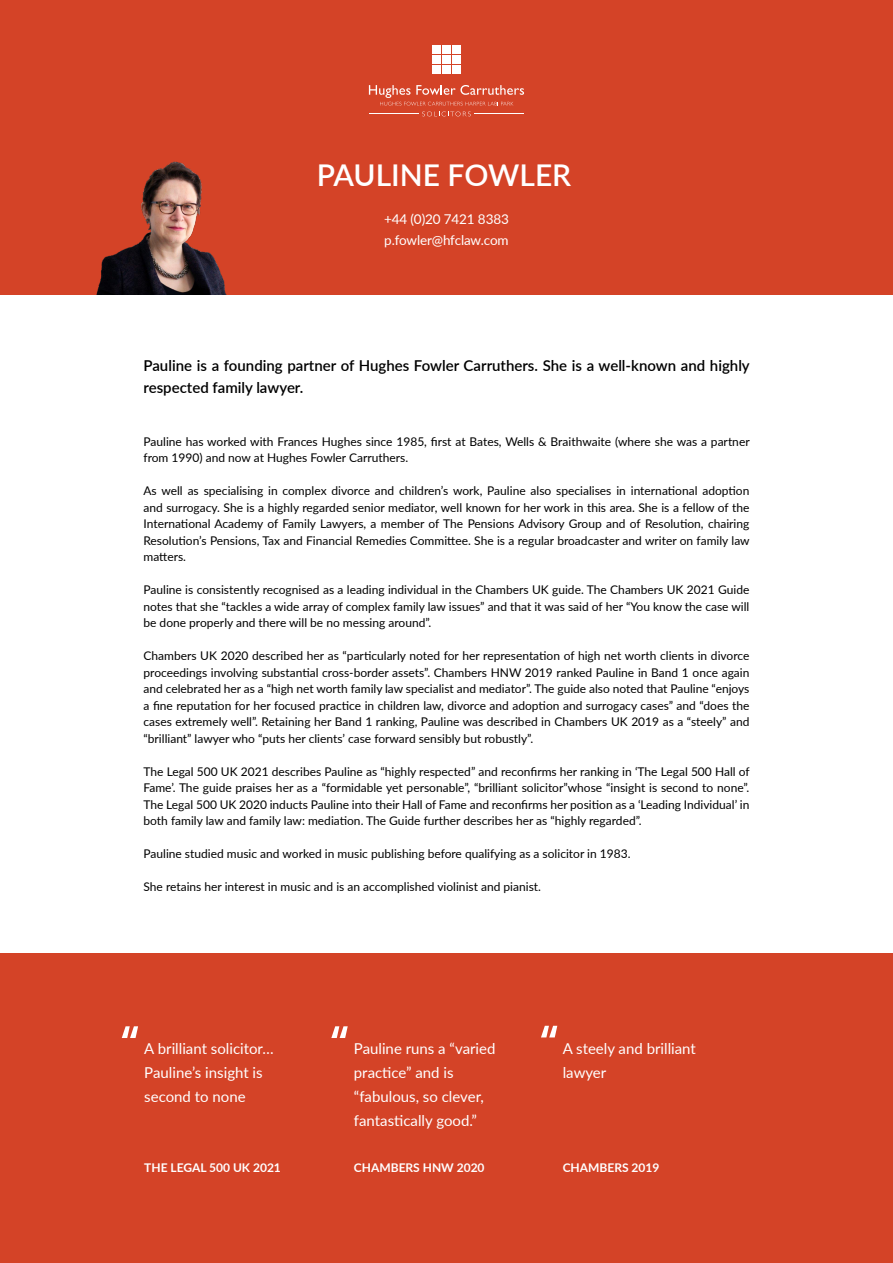
<style>
.page{position:relative;width:893px;height:1263px;background:#fff}
.page>*{position:absolute;margin:0;border:0;box-sizing:border-box;transform-origin:0 0}
.t1{font:60px "Museo 500";color:#fff}
.t2{font:600 30px "Lato";color:#fff}
.t3{font:15px/24px "Lato";color:#fff}
.t4{font:600 15px/22.5px "Lato";color:#000}
.t5{font:13.5px/21px "Lato";letter-spacing:-.01em;color:#fff}
.t6{font:12px/16.5px "Lato";color:#000;text-align:justify}
.t7{font:700 12px "Lato";color:#fff}
</style>
<div class="page">
<div style="left:0;top:0;width:893px;height:294px;background:#d44327"></div>
<div style="left:0;top:953px;width:893px;height:310px;background:#d44327"></div>
<div style="left:432px;top:45px;width:9px;height:9px;background:#fff"></div>
<div style="left:432px;top:55px;width:9px;height:9px;background:#fff"></div>
<div style="left:432px;top:65px;width:9px;height:9px;background:#fff"></div>
<div style="left:442px;top:45px;width:9px;height:9px;background:#fff"></div>
<div style="left:452px;top:45px;width:9px;height:9px;background:#fff"></div>
<div style="left:442px;top:55px;width:9px;height:9px;background:#fff"></div>
<div style="left:452px;top:55px;width:9px;height:9px;background:#fff"></div>
<div style="left:442px;top:65px;width:9px;height:9px;background:#fff"></div>
<div style="left:452px;top:65px;width:9px;height:9px;background:#fff"></div>
<svg style="left:369px;top:85px;width:155px;height:31px"></svg>
<img style="left:96px;top:161px;width:130px;height:133px">
<h2 class="t2" style="left:317px;top:153px;width:256px">PAULINE FOWLER</h2>
<p class="t5" style="left:384px;top:208px;width:126px">+44 (0)20 7421 8383 p.fowler@hfclaw.com</p>
<p class="t4" style="left:144px;top:353px;width:608px">Pauline is a founding partner of Hughes Fowler Carruthers. She is a well-known and highly respected family lawyer.</p>
<p class="t6" style="left:144px;top:432px;width:608px">Pauline has worked with Frances Hughes since 1985, first at Bates, Wells &amp; Braithwaite (where she was a partner from 1990) and now at Hughes Fowler Carruthers.</p>
<p class="t6" style="left:144px;top:482px;width:608px">As well as specialising in complex divorce and children’s work, Pauline also specialises in international adoption and surrogacy. She is a highly regarded senior mediator, well known for her work in this area. She is a fellow of the International Academy of Family Lawyers, a member of The Pensions Advisory Group and of Resolution, chairing Resolution’s Pensions, Tax and Financial Remedies Committee. She is a regular broadcaster and writer on family law matters.</p>
<p class="t6" style="left:144px;top:581px;width:607px">Pauline is consistently recognised as a leading individual in the Chambers UK guide. The Chambers UK 2021 Guide notes that she “tackles a wide array of complex family law issues” and that it was said of her “You know the case will be done properly and there will be no messing around”.</p>
<p class="t6" style="left:144px;top:647px;width:607px">Chambers UK 2020 described her as “particularly noted for her representation of high net worth clients in divorce proceedings involving substantial cross-border assets”. Chambers HNW 2019 ranked Pauline in Band 1 once again and celebrated her as a “high net worth family law specialist and mediator”. The guide also noted that Pauline “enjoys a fine reputation for her focused practice in children law, divorce and adoption and surrogacy cases” and “does the cases extremely well”. Retaining her Band 1 ranking, Pauline was described in Chambers UK 2019 as a “steely” and “brilliant” lawyer who “puts her clients’ case forward sensibly but robustly”.</p>
<p class="t6" style="left:144px;top:762px;width:608px">The Legal 500 UK 2021 describes Pauline as “highly respected” and reconfirms her ranking in ‘The Legal 500 Hall of Fame’. The guide praises her as a “formidable yet personable”, “brilliant solicitor”whose “insight is second to none”.<br>The Legal 500 UK 2020 inducts Pauline into their Hall of Fame and reconfirms her position as a ‘Leading Individual’ in both family law and family law: mediation. The Guide further describes her as “highly regarded”.</p>
<p class="t6" style="left:144px;top:845px;width:489px">Pauline studied music and worked in music publishing before qualifying as a solicitor in 1983.</p>
<p class="t6" style="left:144px;top:878px;width:399px">She retains her interest in music and is an accomplished violinist and pianist.</p>
<h1 class="t1" style="left:119px;top:1016px;width:24px">“</h1>
<h1 class="t1" style="left:328px;top:1016px;width:24px">“</h1>
<h1 class="t1" style="left:538px;top:1015px;width:24px">“</h1>
<p class="t3" style="left:144px;top:1036px;width:131px">A brilliant solicitor…<br>Pauline’s insight is second to none</p>
<p class="t3" style="left:354px;top:1036px;width:143px">Pauline runs a “varied practice” and is “fabulous, so clever, fantastically good.”</p>
<p class="t3" style="left:563px;top:1036px;width:135px">A steely and brilliant lawyer</p>
<p class="t7" style="left:144px;top:1159px;width:138px">THE LEGAL 500 UK 2021</p>
<p class="t7" style="left:354px;top:1159px;width:132px">CHAMBERS HNW 2020</p>
<p class="t7" style="left:563px;top:1159px;width:98px">CHAMBERS 2019</p>
</div>
